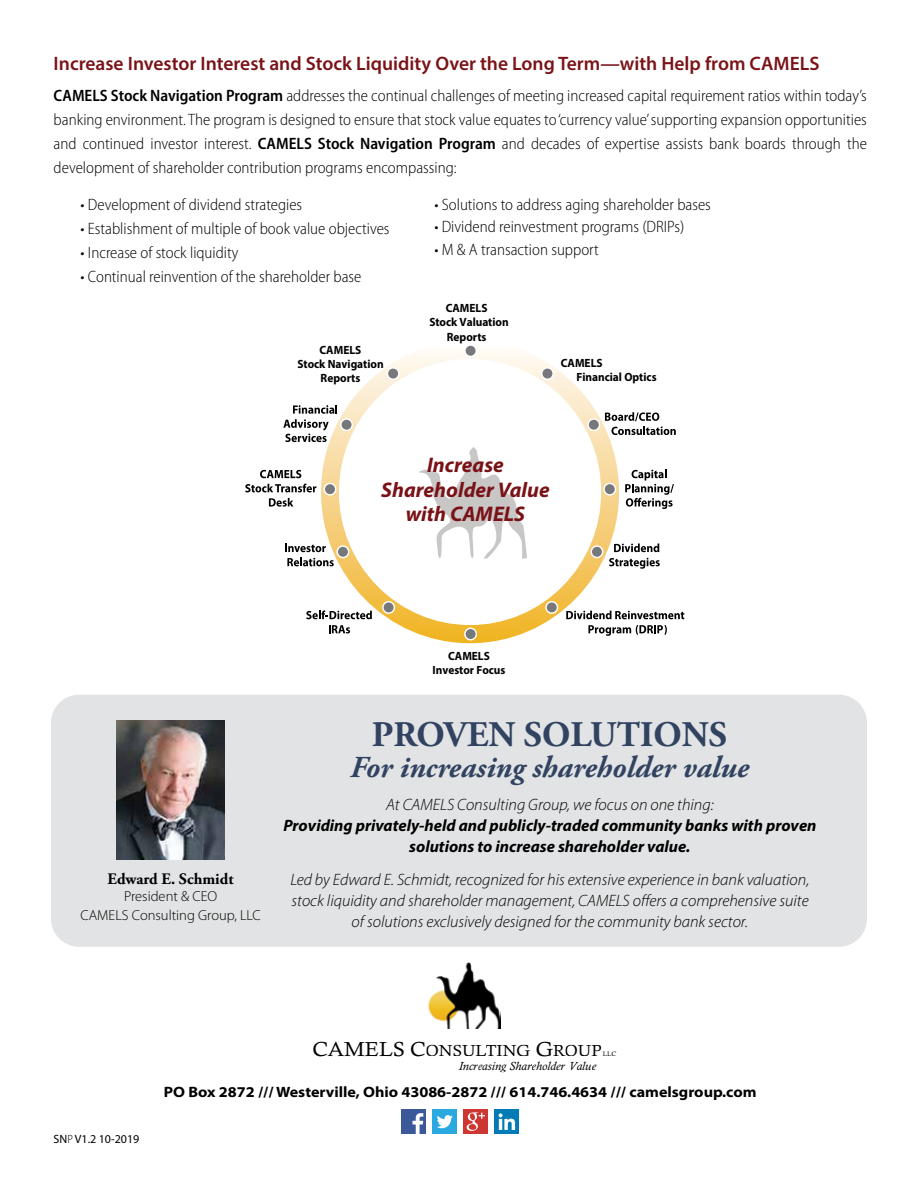
<style>
.page{position:relative;width:918px;height:1188px;background:#fff}
.page>*{position:absolute;margin:0;border:0;box-sizing:border-box;transform-origin:0 0}
.t1{font:700 36px "Adobe Garamond Pro";color:#314361}
.t2{font:italic 700 30.45px "Adobe Garamond Pro";color:#314361}
.t3{font:italic 700 21.15px/24.5px "Myriad Pro";color:#791216;text-align:center}
.t4{font:600 19.5px "Myriad Pro";color:#7a1317}
.t5{font:300 semi-condensed 16.5px/24px "Myriad Pro";color:#000;text-align:justify}
.t6{font:italic 300 16.5px/21px "Myriad Pro";color:#000;text-align:center}
.t7{font:italic 700 16.5px/21px "Myriad Pro";color:#000;text-align:center}
.t8{font:16.05px "Calisto";color:#000;scale:1.05 1}
.t9{font:700 15.9px "Adobe Garamond Pro";color:#000}
.t10{font:700 semi-expanded 15px "Myriad Pro";color:#000}
.t11{font:300 14.55px/19px "Myriad Pro";color:#000;text-align:center}
.t12{font:700 12px/14.2px "Myriad Pro";color:#000;text-align:center;scale:.95 1}
.t13{font:italic 12px "Calisto";color:#000}
.t14{font:12px "Myriad Pro";color:#000}
.t15{font:6.45px "Calisto";color:#000;scale:1.05 1}
.s1{font-weight:600}
.s2{font-size:20.25px}
.s3{font-weight:300;font-stretch:semi-condensed}
</style>
<div class="page">
<div style="left:464px;top:1110px;width:24px;height:24px;background:#cc3732"></div>
<svg style="left:467px;top:1112px;width:18px;height:19px"></svg>
<div style="left:402px;top:1110px;width:24px;height:24px;background:#3b5999"></div>
<svg style="left:413px;top:1113px;width:10px;height:21px"></svg>
<div style="left:433px;top:1110px;width:24px;height:24px;background:#2aa8e0"></div>
<svg style="left:437px;top:1115px;width:16px;height:13px"></svg>
<div style="left:495px;top:1110px;width:24px;height:24px;background:#017bb6"></div>
<svg style="left:499px;top:1113px;width:16px;height:17px"></svg>
<img style="left:428px;top:963px;width:72px;height:66px">
<svg style="left:321px;top:351px;width:298px;height:292px"></svg>
<svg style="left:625px;top:470px;width:49px;height:39px"></svg>
<svg style="left:614px;top:544px;width:45px;height:8px"></svg>
<svg style="left:609px;top:558px;width:51px;height:11px"></svg>
<svg style="left:260px;top:470px;width:41px;height:8px"></svg>
<svg style="left:245px;top:484px;width:71px;height:8px"></svg>
<svg style="left:269px;top:498px;width:24px;height:9px"></svg>
<svg style="left:387px;top:367px;width:13px;height:13px"></svg>
<svg style="left:541px;top:367px;width:13px;height:13px"></svg>
<svg style="left:464px;top:628px;width:13px;height:12px"></svg>
<svg style="left:285px;top:544px;width:64px;height:22px"></svg>
<svg style="left:591px;top:545px;width:12px;height:13px"></svg>
<svg style="left:283px;top:405px;width:70px;height:37px"></svg>
<svg style="left:587px;top:412px;width:89px;height:23px"></svg>
<svg style="left:324px;top:483px;width:12px;height:13px"></svg>
<svg style="left:603px;top:483px;width:13px;height:13px"></svg>
<svg style="left:464px;top:345px;width:13px;height:12px"></svg>
<svg style="left:382px;top:601px;width:13px;height:13px"></svg>
<svg style="left:545px;top:601px;width:13px;height:13px"></svg>
<svg style="left:566px;top:611px;width:118px;height:8px"></svg>
<svg style="left:588px;top:625px;width:79px;height:11px"></svg>
<svg style="left:306px;top:610px;width:66px;height:9px"></svg>
<svg style="left:329px;top:625px;width:21px;height:8px"></svg>
<svg style="left:419px;top:447px;width:108px;height:112px"></svg>
<div style="left:51px;top:695px;width:816px;height:252px;background:#e2e3e4;border-radius:28px"></div>
<img style="left:117px;top:720px;width:107px;height:139px">
<p class="t4" style="left:54px;top:51px;width:767px">Increase Investor Interest and Stock Liquidity Over the Long Term—with Help from CAMELS</p>
<p class="t5" style="left:54px;top:83px;width:815px"><span class="s1">CAMELS Stock Navigation Program</span> addresses the continual challenges of meeting increased capital requirement ratios within today’s banking environment. The program is designed to ensure that stock value equates to ‘currency value’ supporting expansion opportunities and continued investor interest. <span class="s1">CAMELS Stock Navigation Program</span> and decades of expertise assists bank boards through the development of shareholder contribution programs encompassing:</p>
<p class="t5" style="left:81px;top:193px;width:223px">• Development of dividend strategies</p>
<p class="t5" style="left:81px;top:217px;width:310px">• Establishment of multiple of book value objectives</p>
<p class="t5" style="left:81px;top:241px;width:160px">• Increase of stock liquidity</p>
<p class="t5" style="left:81px;top:265px;width:282px">• Continual reinvention of the shareholder base</p>
<p class="t5" style="left:434px;top:193px;width:278px">• Solutions to address aging shareholder bases</p>
<p class="t5" style="left:434px;top:215px;width:251px">• Dividend reinvestment programs (DRIPs)</p>
<p class="t5" style="left:434px;top:238px;width:166px">• M &amp; A transaction support</p>
<p class="t12" style="left:446px;top:301px;width:46px">CAMELS</p>
<p class="t12" style="left:297px;top:342px;width:92px">CAMELS<br>Stock Navigation<br>Reports</p>
<p class="t12" style="left:429px;top:315px;width:85px">Stock Valuation<br>Reports</p>
<p class="t12" style="left:576px;top:356px;width:86px;text-align:left;text-indent:-16px">CAMELS<br>Financial Optics</p>
<p class="t3" style="left:381px;top:452px;width:170px">Increase<br>Shareholder Value with CAMELS</p>
<p class="t12" style="left:433px;top:649px;width:78px;line-height:13.6px">CAMELS<br>Investor Focus</p>
<p class="t9" style="left:108px;top:870px;width:128px">Edward E. Schmidt</p>
<p class="t11" style="left:81px;top:887px;width:182px">President &amp; CEO<br>CAMELS Consulting Group, LLC</p>
<h1 class="t1" style="left:372px;top:713px;width:357px">PROVEN SOLUTIONS</h1>
<h2 class="t2" style="left:350px;top:750px;width:400px">For increasing shareholder value</h2>
<p class="t6" style="left:386px;top:794px;width:329px">At CAMELS Consulting Group, we focus on one thing:</p>
<p class="t7" style="left:283px;top:814px;width:535px">Providing privately-held and publicly-traded community banks with proven solutions to increase shareholder value.</p>
<p class="t6" style="left:290px;top:869px;width:520px">Led by Edward E. Schmidt, recognized for his extensive experience in bank valuation, stock liquidity and shareholder management, CAMELS offers a comprehensive suite of solutions exclusively designed for the community bank sector.</p>
<p class="t8" style="left:312px;top:1041px;width:277px"><span class="s2">CAMELS C</span>ONSULTING <span class="s2">G</span>ROUP</p>
<p class="t15" style="left:603px;top:1050px;width:14px">LLC</p>
<p class="t13" style="left:459px;top:1059px;width:139px">Increasing Shareholder Value</p>
<p class="t14" style="left:54px;top:1132px;width:87px">SN<span class="s3">P</span> V1.2 10-2019</p>
<p class="t10" style="left:164px;top:1084px;width:594px">PO Box 2872 /// Westerville, Ohio 43086-2872 /// 614.746.4634 /// camelsgroup.com</p>
</div>
